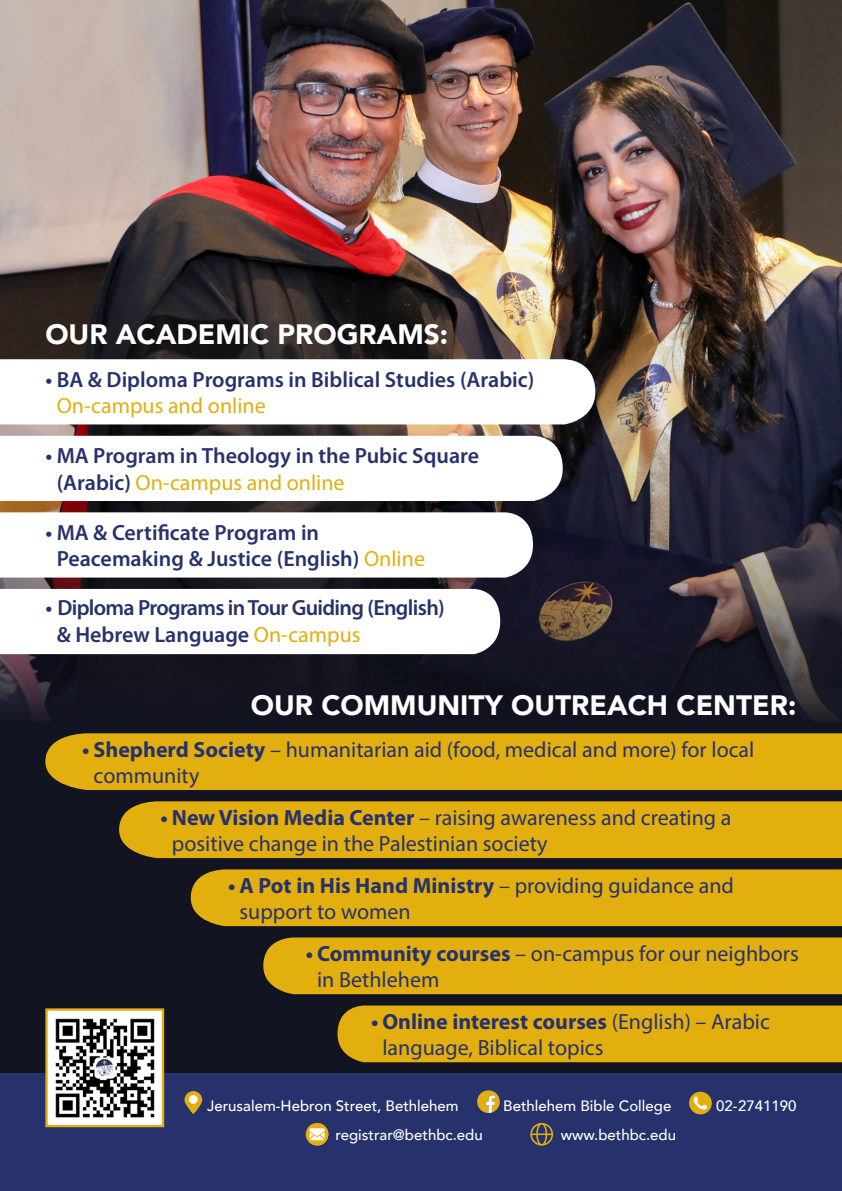
<style>
.page{position:relative;width:842px;height:1191px;background:#fff}
.page>*{position:absolute;margin:0;border:0;box-sizing:border-box;transform-origin:0 0}
.t1{font:900 28px "Avenir";color:#fff}
.t2{font:22px/26.4px "Myriad Pro";color:#27326d}
.t3{font:600 22px/26.4px "Myriad Pro";color:#27326d}
.t4{font:600 22px/26.4px "Myriad Pro";letter-spacing:-.03em;color:#27326d}
.t5{font:22px "Myriad Pro";color:#e2af0e}
.t6{font:500 15px "Avenir";color:#fff}
.s1{font-weight:400;color:#e2af0e}
.s2{font-weight:700}
</style>
<div class="page">
<div style="left:0;top:0;width:842px;height:1073px;background:#121421"></div>
<img style="left:0;top:0;width:842px;height:720px">
<div style="left:0;top:1073px;width:842px;height:118px;background:#27326d"></div>
<img style="left:48px;top:1011px;width:113px;height:113px">
<div style="left:45px;top:1008px;width:119px;height:119px;border:2px solid #e2af0e"></div>
<svg style="left:477px;top:1090px;width:23px;height:23px"></svg>
<svg style="left:689px;top:1091px;width:23px;height:23px"></svg>
<div style="left:691px;top:1093px;width:19px;height:19px;background:#e2af0e;border-radius:50%"></div>
<svg style="left:694px;top:1096px;width:13px;height:13px"></svg>
<svg style="left:184px;top:1091px;width:18px;height:22px"></svg>
<div style="left:189px;top:1095px;width:9px;height:8px;background:#fff;border-radius:50%"></div>
<div style="left:306px;top:1123px;width:22px;height:22px;background:#e2af0e;border-radius:50%"></div>
<svg style="left:309px;top:1123px;width:19px;height:22px"></svg>
<svg style="left:530px;top:1123px;width:23px;height:22px"></svg>
<div style="left:0;top:359px;width:595px;height:65px;background:#fff"></div>
<div style="left:0;top:436px;width:563px;height:65px;background:#fff"></div>
<div style="left:0;top:512px;width:533px;height:65px;background:#fff"></div>
<div style="left:0;top:589px;width:500px;height:65px;background:#fff"></div>
<div style="left:45px;top:733px;width:797px;height:57px;background:#e2af0e"></div>
<div style="left:119px;top:801px;width:723px;height:57px;background:#e2af0e"></div>
<div style="left:191px;top:869px;width:651px;height:57px;background:#e2af0e"></div>
<div style="left:263px;top:937px;width:579px;height:57px;background:#e2af0e"></div>
<div style="left:337px;top:1005px;width:505px;height:57px;background:#e2af0e"></div>
<p class="t1" style="left:45px;top:310px;width:404px">OUR ACADEMIC PROGRAMS:</p>
<p class="t3" style="left:45px;top:367px;width:490px">• BA &amp; Diploma Programs in Biblical Studies (Arabic(</p>
<p class="t5" style="left:57px;top:392px;width:211px">On-campus and online</p>
<p class="t3" style="left:57px;top:443px;width:424px;text-indent:-11px">• MA Program in Theology in the Pubic Square (Arabic) <span class="s1">On-campus and online</span></p>
<p class="t3" style="left:57px;top:520px;width:370px;text-indent:-11px">• MA &amp; Certificate Program in<br>Peacemaking &amp; Justice (English) <span class="s1">Online</span></p>
<p class="t4" style="left:57px;top:595px;width:390px;text-indent:-11px">• Diploma Programs inTour Guiding (English( &amp; Hebrew Language <span class="s1">On-campus</span></p>
<p class="t1" style="left:251px;top:681px;width:547px">OUR COMMUNITY OUTREACH CENTER:</p>
<p class="t2" style="left:94px;top:736px;width:662px;text-indent:-11px"><span class="s2">• Shepherd Society</span> – humanitarian aid (food, medical and more) for local community</p>
<p class="t2" style="left:172px;top:804px;width:561px;text-indent:-11px"><span class="s2">• New Vision Media Center</span> – raising awareness and creating a positive change in the Palestinian society</p>
<p class="t2" style="left:240px;top:872px;width:496px;text-indent:-11px"><span class="s2">A• Pot in His Hand Ministry</span> – providing guidance and support to women</p>
<p class="t2" style="left:317px;top:940px;width:483px;text-indent:-11px"><span class="s2">• Community courses</span> – on-campus for our neighbors in Bethlehem</p>
<p class="t2" style="left:382px;top:1008px;width:389px;text-indent:-11px"><span class="s2">• Online interest courses</span> (English) – Arabic language, Biblical topics</p>
<p class="t6" style="left:207px;top:1092px;width:253px">Jerusalem-Hebron Street, Bethlehem</p>
<p class="t6" style="left:335px;top:1121px;width:149px">registrar@bethbc.edu</p>
<p class="t6" style="left:503px;top:1092px;width:170px">Bethlehem Bible College</p>
<p class="t6" style="left:561px;top:1121px;width:117px">www.bethbc.edu</p>
<p class="t6" style="left:716px;top:1092px;width:82px">02-2741190</p>
</div>
